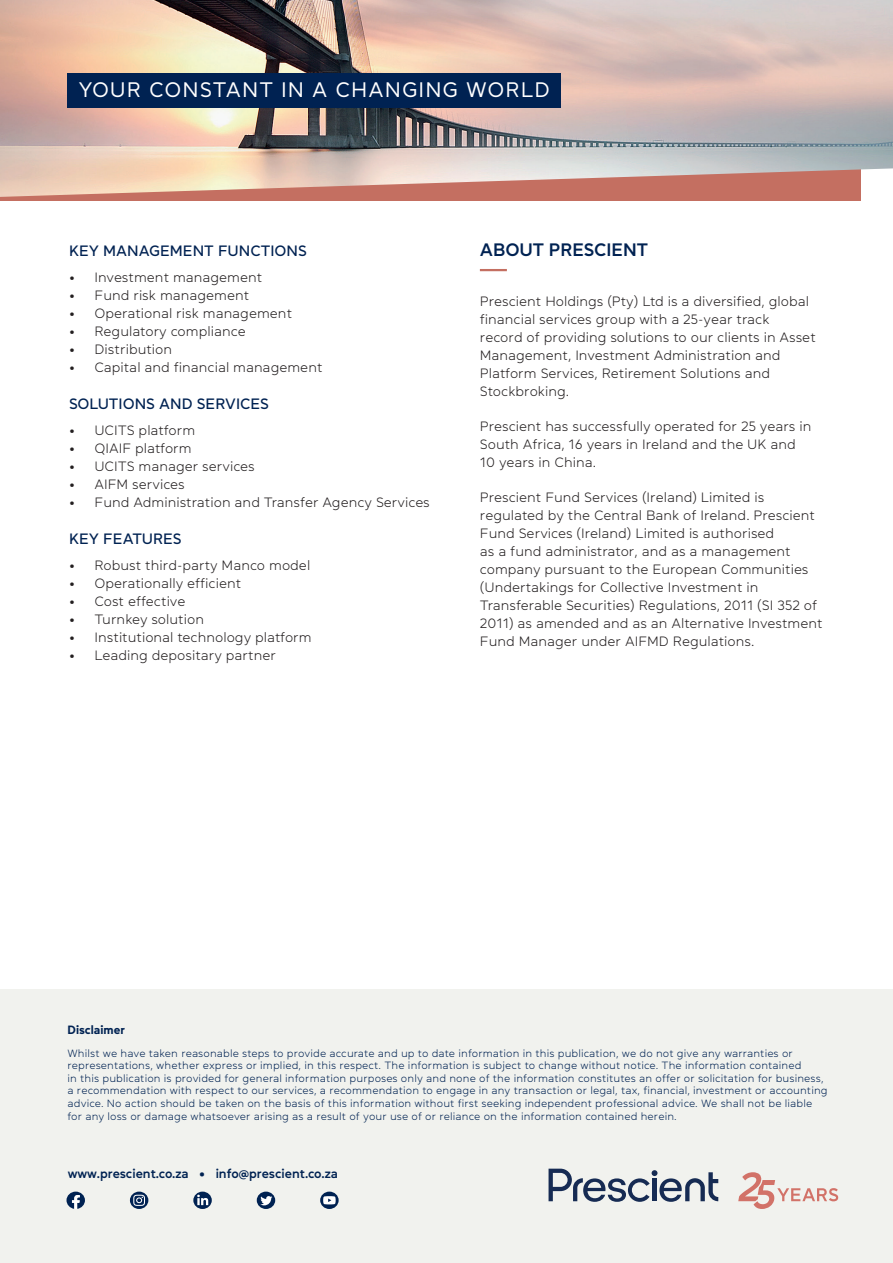
<style>
.page{position:relative;width:893px;height:1263px;background:#fff}
.page>*{position:absolute;margin:0;border:0;box-sizing:border-box;transform-origin:0 0}
.t1{font:21px "Daikon";letter-spacing:.05em;color:#fff}
.t2{font:600 18px "Daikon";color:#002252}
.t3{font:500 15px "Daikon";color:#002252}
.t4{font:300 13.5px/18px "Daikon";color:#231f20}
.t5{font:600 12.9px "Daikon";color:#002252}
.t6{font:700 12px "Daikon";color:#002252}
.t7{font:300 10.5px/12.6px "Daikon";letter-spacing:.01em;color:#002252}
</style>
<div class="page">
<div style="left:0;top:989px;width:893px;height:274px;background:#f1f2ee"></div>
<svg style="left:130px;top:1191px;width:18px;height:18px"></svg>
<svg style="left:133px;top:1195px;width:12px;height:11px"></svg>
<div style="left:257px;top:1191px;width:18px;height:18px;background:#002252;border-radius:50%"></div>
<svg style="left:260px;top:1196px;width:12px;height:9px"></svg>
<svg style="left:320px;top:1191px;width:19px;height:18px"></svg>
<svg style="left:323px;top:1196px;width:13px;height:8px"></svg>
<svg style="left:193px;top:1191px;width:19px;height:18px"></svg>
<svg style="left:197px;top:1195px;width:11px;height:10px"></svg>
<svg style="left:67px;top:1191px;width:18px;height:18px"></svg>
<div style="left:0;top:109px;width:860px;height:92px;background:#c46f61"></div>
<img style="left:0;top:0;width:893px;height:197px">
<div style="left:68px;top:73px;width:493px;height:34px;background:#002252"></div>
<hr style="left:480px;top:269px;width:27px;height:2px;background:#c46f61">
<svg style="left:549px;top:1169px;width:169px;height:33px"></svg>
<svg style="left:738px;top:1172px;width:100px;height:37px"></svg>
<h1 class="t1" style="left:78px;top:76px;width:473px">YOUR CONSTANT IN A CHANGING WORLD</h1>
<p class="t3" style="left:69px;top:241px;width:239px">KEY MANAGEMENT FUNCTIONS</p>
<p class="t4" style="left:69px;top:268px;width:195px">• Investment management</p>
<p class="t4" style="left:69px;top:286px;width:182px">• Fund risk management</p>
<p class="t4" style="left:69px;top:304px;width:225px">• Operational risk management</p>
<p class="t4" style="left:69px;top:322px;width:178px">• Regulatory compliance</p>
<p class="t4" style="left:69px;top:340px;width:105px">• Distribution</p>
<p class="t4" style="left:69px;top:358px;width:255px">• Capital and financial management</p>
<p class="t3" style="left:69px;top:394px;width:201px">SOLUTIONS AND SERVICES</p>
<p class="t4" style="left:69px;top:421px;width:128px">• UCITS platform</p>
<p class="t4" style="left:69px;top:439px;width:124px">• QIAIF platform</p>
<p class="t4" style="left:69px;top:457px;width:187px">• UCITS manager services</p>
<p class="t4" style="left:69px;top:475px;width:117px">• AIFM services</p>
<p class="t4" style="left:69px;top:493px;width:362px">• Fund Administration and Transfer Agency Services</p>
<p class="t3" style="left:69px;top:529px;width:114px">KEY FEATURES</p>
<p class="t4" style="left:69px;top:556px;width:243px">• Robust third-party Manco model</p>
<p class="t4" style="left:69px;top:574px;width:174px">• Operationally efficient</p>
<p class="t4" style="left:69px;top:592px;width:118px">• Cost effective</p>
<p class="t4" style="left:69px;top:610px;width:137px">• Turnkey solution</p>
<p class="t4" style="left:69px;top:628px;width:244px">• Institutional technology platform</p>
<p class="t4" style="left:69px;top:646px;width:209px">• Leading depositary partner</p>
<h2 class="t2" style="left:480px;top:238px;width:170px">ABOUT PRESCIENT</h2>
<p class="t4" style="left:480px;top:292px;width:337px">Prescient Holdings (Pty) Ltd is a diversified, global financial services group with a 25-year track<br>record of providing solutions to our clients in Asset Management, Investment Administration and Platform Services, Retirement Solutions and Stockbroking.</p>
<p class="t4" style="left:480px;top:417px;width:333px">Prescient has successfully operated for 25 years in<br>South Africa, 16 years in Ireland and the UK and<br>10 years in China.</p>
<p class="t4" style="left:480px;top:488px;width:344px">Prescient Fund Services (Ireland) Limited is regulated by the Central Bank of Ireland. Prescient Fund Services (Ireland) Limited is authorised<br>as a fund administrator, and as a management company pursuant to the European Communities (Undertakings for Collective Investment in Transferable Securities) Regulations, 2011 (SI 352 of 2011) as amended and as an Alternative Investment Fund Manager under AIFMD Regulations.</p>
<p class="t6" style="left:68px;top:1022px;width:59px">Disclaimer</p>
<p class="t7" style="left:68px;top:1046px;width:762px">Whilst we have taken reasonable steps to provide accurate and up to date information in this publication, we do not give any warranties or representations, whether express or implied, in this respect. The information is subject to change without notice. The information contained<br>in this publication is provided for general information purposes only and none of the information constitutes an offer or solicitation for business, a recommendation with respect to our services, a recommendation to engage in any transaction or legal, tax, financial, investment or accounting advice. No action should be taken on the basis of this information without first seeking independent professional advice. We shall not be liable for any loss or damage whatsoever arising as a result of your use of or reliance on the information contained herein.</p>
<p class="t5" style="left:68px;top:1164px;width:272px">www.prescient.co.za • info@prescient.co.za</p>
</div>
